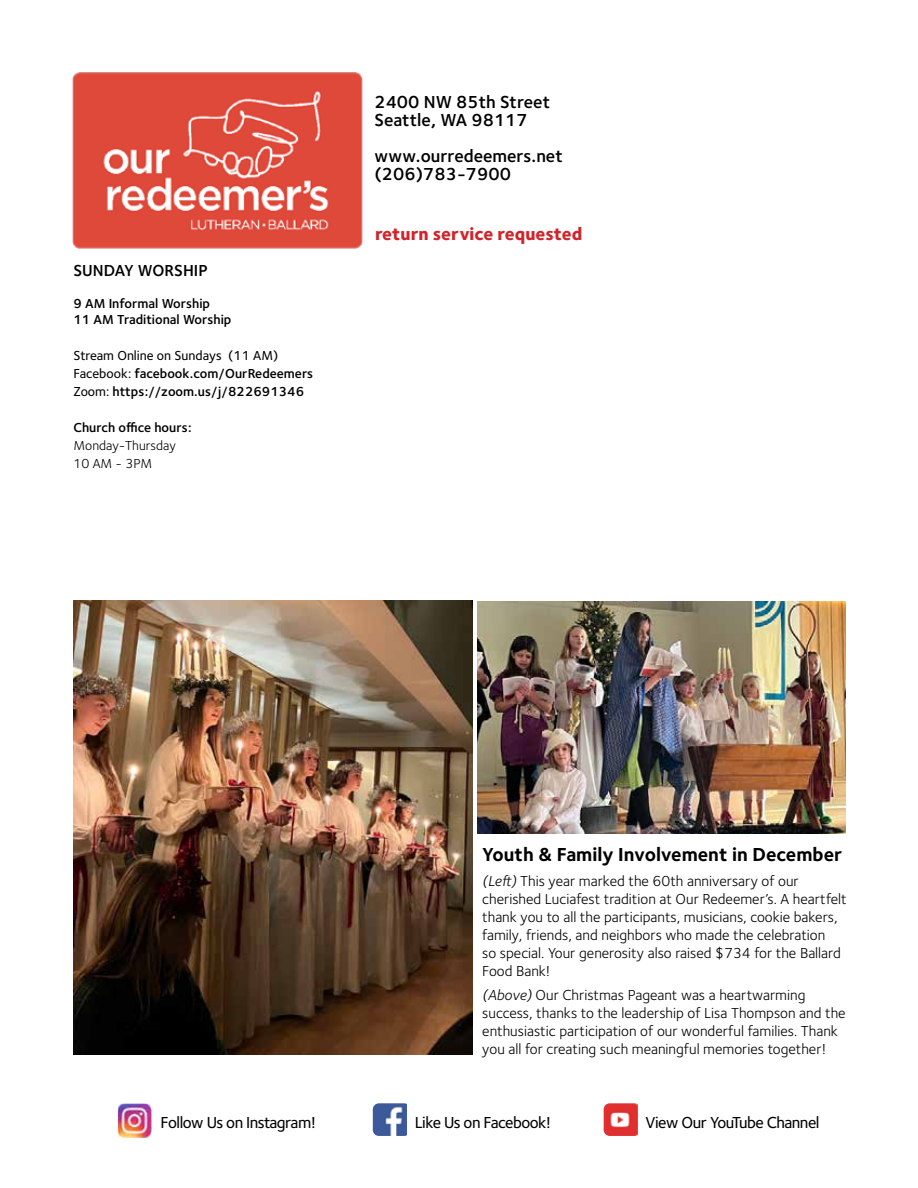
<style>
.page{position:relative;width:918px;height:1188px;background:#fff}
.page>*{position:absolute;margin:0;border:0;box-sizing:border-box;transform-origin:0 0}
.t1{font:700 19.5px "Foundry Sterling";color:#000}
.t2{font:600 18px/18px "Foundry Sterling";color:#000}
.t3{font:800 18px "Foundry Sterling";color:#d2232a}
.t4{font:500 16.5px "Foundry Sterling";letter-spacing:-.03em;color:#000}
.t5{font:600 16.5px "Foundry Sterling";color:#000}
.t6{font:15px/18px "Foundry Sterling";color:#000}
.t7{font:600 13.5px/18px "Foundry Sterling";color:#000}
.t8{font:13.5px/18px "Foundry Sterling";color:#000}
.s1{font-weight:500}
.s2{font-style:italic}
</style>
<div class="page">
<img style="left:72px;top:72px;width:291px;height:177px">
<img style="left:118px;top:1104px;width:34px;height:33px">
<div style="left:114px;top:1100px;width:42px;height:41px;border:3px solid #fff"></div>
<img style="left:374px;top:1104px;width:33px;height:31px">
<div style="left:370px;top:1100px;width:44px;height:39px;border:3px solid #fff;border-radius:8px"></div>
<img style="left:604px;top:1104px;width:34px;height:31px">
<div style="left:600px;top:1100px;width:44px;height:39px;border:3px solid #fff;border-radius:8px"></div>
<img style="left:74px;top:601px;width:398px;height:453px">
<img style="left:477px;top:601px;width:369px;height:233px">
<p class="t2" style="left:374px;top:93px;width:177px">2400 NW 85th Street<br>Seattle, WA 98117</p>
<p class="t2" style="left:374px;top:147px;width:190px">www.ourredeemers.net (206)783-7900</p>
<p class="t5" style="left:74px;top:260px;width:136px">SUNDAY WORSHIP</p>
<p class="t7" style="left:74px;top:296px;width:159px;line-height:16.2px">9 AM Informal Worship<br>11 AM Traditional Worship</p>
<p class="t7" style="left:74px;top:347px;width:241px"><span class="s1">Stream Online on Sundays (11 AM)<br>Facebook:</span> facebook.com/OurRedeemers<br><span class="s1">Zoom:</span> https://zoom.us/j/822691346</p>
<p class="t7" style="left:74px;top:419px;width:120px">Church office hours:</p>
<p class="t8" style="left:74px;top:437px;width:104px">Monday-Thursday<br>10 AM - 3PM</p>
<p class="t3" style="left:375px;top:222px;width:209px">return service requested</p>
<h1 class="t1" style="left:482px;top:843px;width:361px">Youth &amp; Family Involvement in December</h1>
<p class="t6" style="left:482px;top:872px;width:366px"><span class="s2">(Left)</span> This year marked the 60th anniversary of our cherished Luciafest tradition at Our Redeemer’s. A heartfelt thank you to all the participants, musicians, cookie bakers, family, friends, and neighbors who made the celebration<br>so special. Your generosity also raised $734 for the Ballard Food Bank!</p>
<p class="t6" style="left:482px;top:986px;width:365px"><span class="s2">(Above)</span> Our Christmas Pageant was a heartwarming success, thanks to the leadership of Lisa Thompson and the enthusiastic participation of our wonderful families. Thank you all for creating such meaningful memories together!</p>
<p class="t4" style="left:161px;top:1112px;width:157px">Follow Us on Instagram!</p>
<p class="t4" style="left:415px;top:1113px;width:138px">Like Us on Facebook!</p>
<p class="t4" style="left:646px;top:1113px;width:175px">View Our YouTube Channel</p>
</div>
